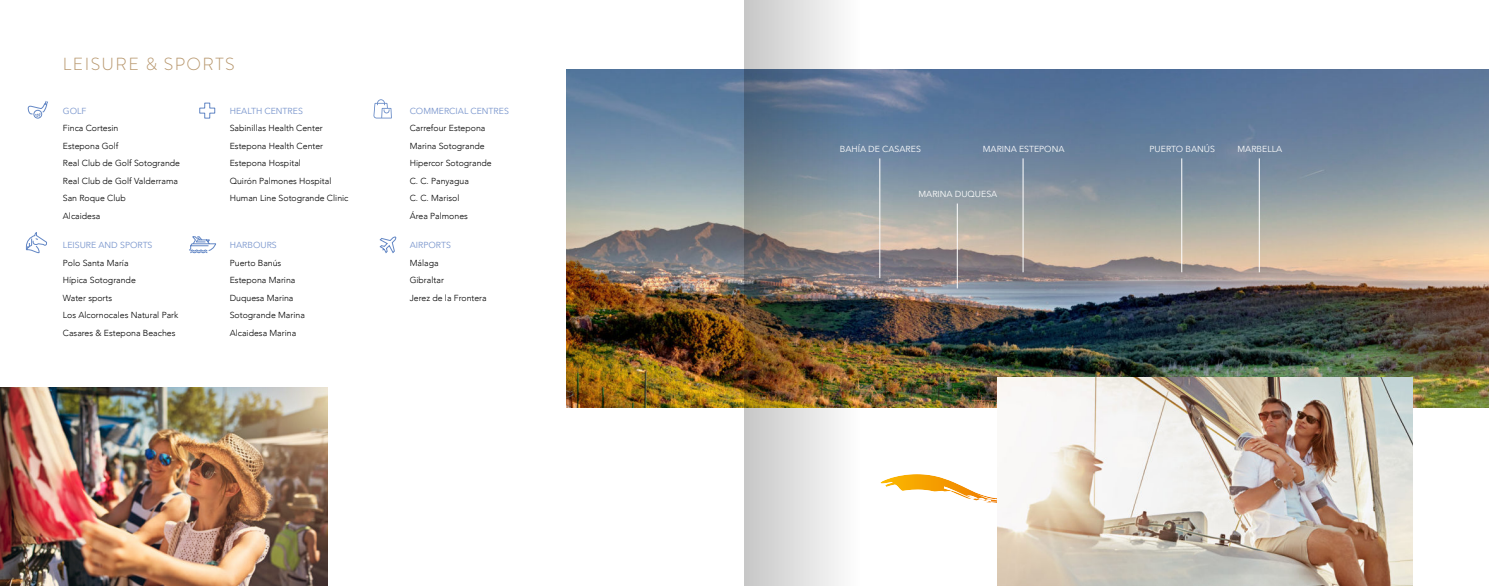
<style>
.page{position:relative;width:1489px;height:586px;background:#fff}
.page>*{position:absolute;margin:0;border:0;box-sizing:border-box;transform-origin:0 0}
.t1{font:300 17.5px "Brandon Grotesque";letter-spacing:.08em;color:#b7966c}
.t2{font:300 8.75px/17.5px "Avenir";color:#000}
.t3{font:8.75px "Avenir Next";color:#7592cb}
.t4{font:8.75px "Avenir Next";color:#fff}
</style>
<div class="page">
<img style="left:566px;top:69px;width:922px;height:338px">
<img style="left:744px;top:0;width:124px;height:585px">
<svg style="left:880px;top:474px;width:117px;height:28px"></svg>
<img style="left:997px;top:377px;width:415px;height:208px">
<svg style="left:379px;top:236px;width:17px;height:17px"></svg>
<svg style="left:27px;top:101px;width:21px;height:18px"></svg>
<svg style="left:199px;top:102px;width:16px;height:17px"></svg>
<svg style="left:373px;top:99px;width:19px;height:19px"></svg>
<svg style="left:189px;top:236px;width:27px;height:17px"></svg>
<svg style="left:25px;top:232px;width:22px;height:21px"></svg>
<img style="left:0;top:387px;width:327px;height:198px">
<hr style="left:1181px;top:158px;width:1px;height:114px;background:#fff">
<hr style="left:1022px;top:158px;width:1px;height:114px;background:#fff">
<hr style="left:957px;top:203px;width:1px;height:85px;background:#fff">
<hr style="left:879px;top:158px;width:1px;height:120px;background:#fff">
<hr style="left:1258px;top:158px;width:1px;height:114px;background:#fff">
<h1 class="t1" style="left:63px;top:54px;width:173px">LEISURE &amp; SPORTS</h1>
<p class="t3" style="left:63px;top:105px;width:25px">GOLF</p>
<p class="t2" style="left:63px;top:119px;width:119px">Finca Cortesin<br>Estepona Golf<br>Real Club de Golf Sotogrande<br>Real Club de Golf Valderrama<br>San Roque Club<br>Alcaidesa</p>
<p class="t3" style="left:63px;top:240px;width:91px">LEISURE AND SPORTS</p>
<p class="t2" style="left:63px;top:254px;width:117px">Polo Santa María<br>Hípica Sotogrande<br>Water sports<br>Los Alcornocales Natural Park<br>Casares &amp; Estepona Beaches</p>
<p class="t3" style="left:230px;top:105px;width:75px">HEALTH CENTRES</p>
<p class="t2" style="left:230px;top:119px;width:120px">Sabinillas Health Center<br>Estepona Health Center<br>Estepona Hospital<br>Quirón Palmones Hospital<br>Human Line Sotogrande Clinic</p>
<p class="t3" style="left:230px;top:240px;width:49px">HARBOURS</p>
<p class="t2" style="left:230px;top:254px;width:77px">Puerto Banús<br>Estepona Marina<br>Duquesa Marina<br>Sotogrande Marina<br>Alcaidesa Marina</p>
<p class="t3" style="left:409px;top:105px;width:101px">COMMERCIAL CENTRES</p>
<p class="t2" style="left:409px;top:119px;width:84px">Carrefour Estepona<br>Marina Sotogrande<br>Hipercor Sotogrande<br>C. C. Panyagua<br>C. C. Marisol<br>Área Palmones</p>
<p class="t3" style="left:409px;top:240px;width:43px">AIRPORTS</p>
<p class="t2" style="left:409px;top:254px;width:79px">Málaga<br>Gibraltar<br>Jerez de la Frontera</p>
<p class="t4" style="left:839px;top:144px;width:83px">BAHÍA DE CASARES</p>
<p class="t4" style="left:1237px;top:144px;width:46px">MARBELLA</p>
<p class="t4" style="left:982px;top:144px;width:83px">MARINA ESTEPONA</p>
<p class="t4" style="left:1149px;top:144px;width:67px">PUERTO BANÚS</p>
<p class="t4" style="left:918px;top:189px;width:80px">MARINA DUQUESA</p>
</div>
